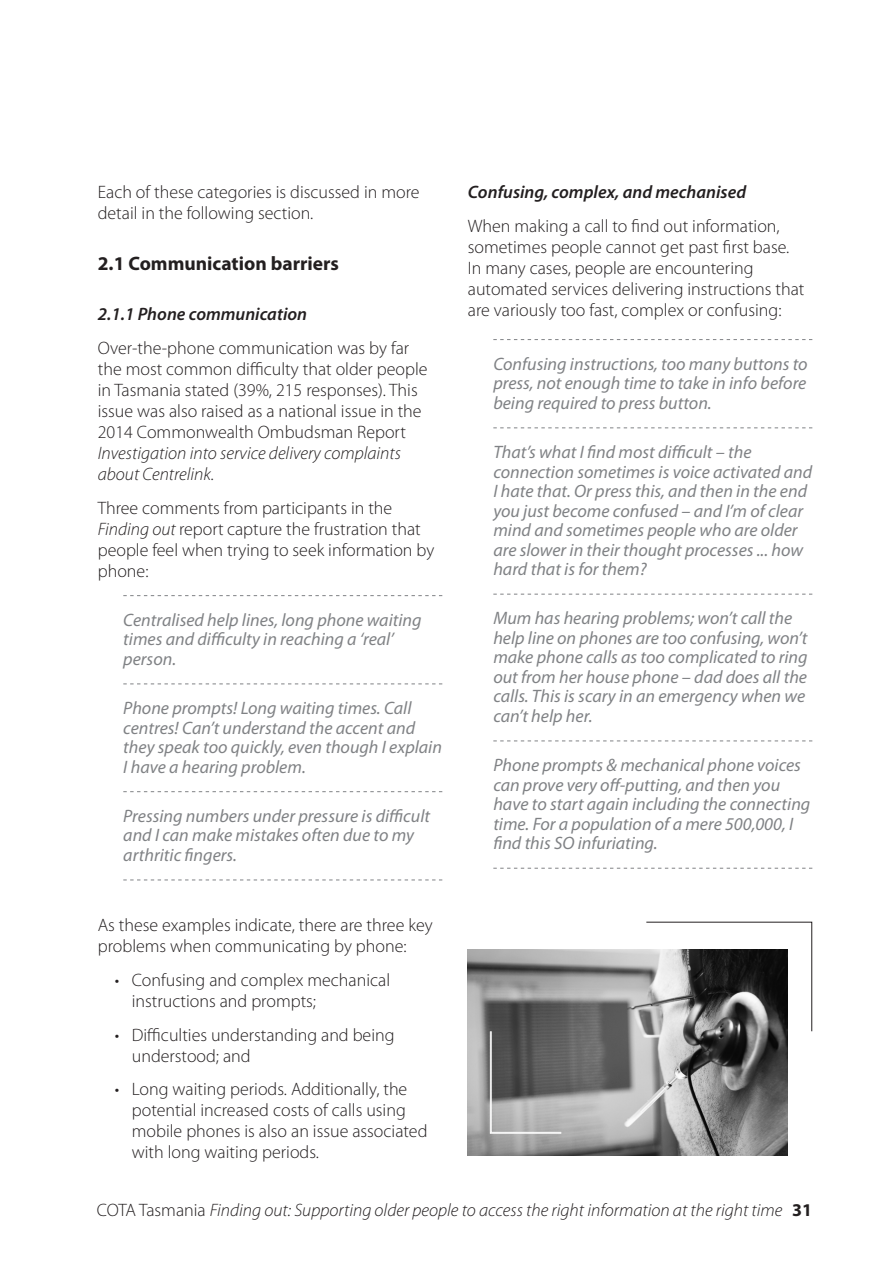
<style>
.page{position:relative;width:893px;height:1263px;background:#fff}
.page>*{position:absolute;margin:0;border:0;box-sizing:border-box;transform-origin:0 0}
.t1{font:700 19.5px "Myriad Pro";color:#231f20}
.t2{font:italic 18px/19.5px "Myriad Pro";color:#808285}
.t3{font:300 18px/21px "Myriad Pro";color:#231f20}
.t4{font:italic 300 18px/21px "Myriad Pro";color:#231f20}
.t5{font:italic 600 18px "Myriad Pro";color:#231f20}
.s1{font-style:italic}
.s2{font-style:normal}
.s3{font-weight:700;font-style:normal}
</style>
<div class="page">
<svg style="left:123px;top:595px;width:319px;height:1px"></svg>
<svg style="left:123px;top:683px;width:319px;height:1px"></svg>
<svg style="left:123px;top:791px;width:319px;height:1px"></svg>
<svg style="left:123px;top:879px;width:319px;height:1px"></svg>
<svg style="left:493px;top:339px;width:319px;height:1px"></svg>
<svg style="left:493px;top:427px;width:319px;height:1px"></svg>
<svg style="left:493px;top:594px;width:319px;height:1px"></svg>
<svg style="left:493px;top:740px;width:319px;height:1px"></svg>
<svg style="left:493px;top:868px;width:319px;height:1px"></svg>
<svg style="left:646px;top:921px;width:167px;height:111px"></svg>
<img style="left:468px;top:949px;width:319px;height:207px">
<svg style="left:490px;top:1030px;width:72px;height:104px;background:#797979"></svg>
<p class="t3" style="left:98px;top:182px;width:323px">Each of these categories is discussed in more detail in the following section.</p>
<p class="t1" style="left:98px;top:252px;width:243px">2.1 Communication barriers</p>
<p class="t5" style="left:98px;top:304px;width:211px">2.1.1 Phone communication</p>
<p class="t3" style="left:98px;top:338px;width:331px">Over-the-phone communication was by far the most common difficulty that older people in Tasmania stated (39%, 215 responses). This issue was also raised as a national issue in the 2014 Commonwealth Ombudsman Report</p>
<p class="t4" style="left:98px;top:443px;width:305px">Investigation into service delivery complaints about Centrelink.</p>
<p class="t3" style="left:98px;top:497px;width:338px">Three comments from participants in the <span class="s1">Finding out</span> report capture the frustration that people feel when trying to seek information by phone:</p>
<p class="t2" style="left:123px;top:610px;width:300px">Centralised help lines, long phone waiting times and difficulty in reaching a ‘real’ person.</p>
<p class="t2" style="left:123px;top:699px;width:320px">Phone prompts! Long waiting times. Call centres! Can’t understand the accent and they speak too quickly, even though I explain I have a hearing problem.</p>
<p class="t2" style="left:123px;top:806px;width:308px">Pressing numbers under pressure is difficult and I can make mistakes often due to my arthritic fingers.</p>
<p class="t3" style="left:98px;top:915px;width:337px">As these examples indicate, there are three key problems when communicating by phone:</p>
<p class="t3" style="left:132px;top:970px;width:260px;text-indent:-17px">• Confusing and complex mechanical instructions and prompts;</p>
<p class="t3" style="left:132px;top:1024px;width:264px;text-indent:-17px">• Difficulties understanding and being understood; and</p>
<p class="t3" style="left:132px;top:1079px;width:297px;text-indent:-17px">• Long waiting periods. Additionally, the potential increased costs of calls using mobile phones is also an issue associated with long waiting periods.</p>
<p class="t5" style="left:468px;top:183px;width:280px">Confusing, complex, and mechanised</p>
<p class="t3" style="left:468px;top:216px;width:338px">When making a call to find out information, sometimes people cannot get past first base.<br>In many cases, people are encountering automated services delivering instructions that are variously too fast, complex or confusing:</p>
<p class="t2" style="left:493px;top:354px;width:316px;text-align:justify">Confusing instructions, too many buttons to press, not enough time to take in info before being required to press button.</p>
<p class="t2" style="left:493px;top:443px;width:320px">That’s what I find most difficult – the connection sometimes is voice activated and I hate that. Or press this, and then in the end you just become confused – and I’m of clear mind and sometimes people who are older are slower in their thought processes ... how hard that is for them?</p>
<p class="t2" style="left:493px;top:609px;width:316px">Mum has hearing problems; won’t call the help line on phones are too confusing, won’t make phone calls as too complicated to ring out from her house phone – dad does all the calls. This is scary in an emergency when we can’t help her.</p>
<p class="t2" style="left:493px;top:756px;width:319px">Phone prompts &amp; mechanical phone voices can prove very off-putting, and then you have to start again including the connecting time. For a population of a mere 500,000, I find this SO infuriating.</p>
<p class="t4" style="left:97px;top:1200px;width:717px"><span class="s2">COTA Tasmania</span> Finding out: Supporting older people to access the right information at the right time <span class="s3">31</span></p>
</div>
